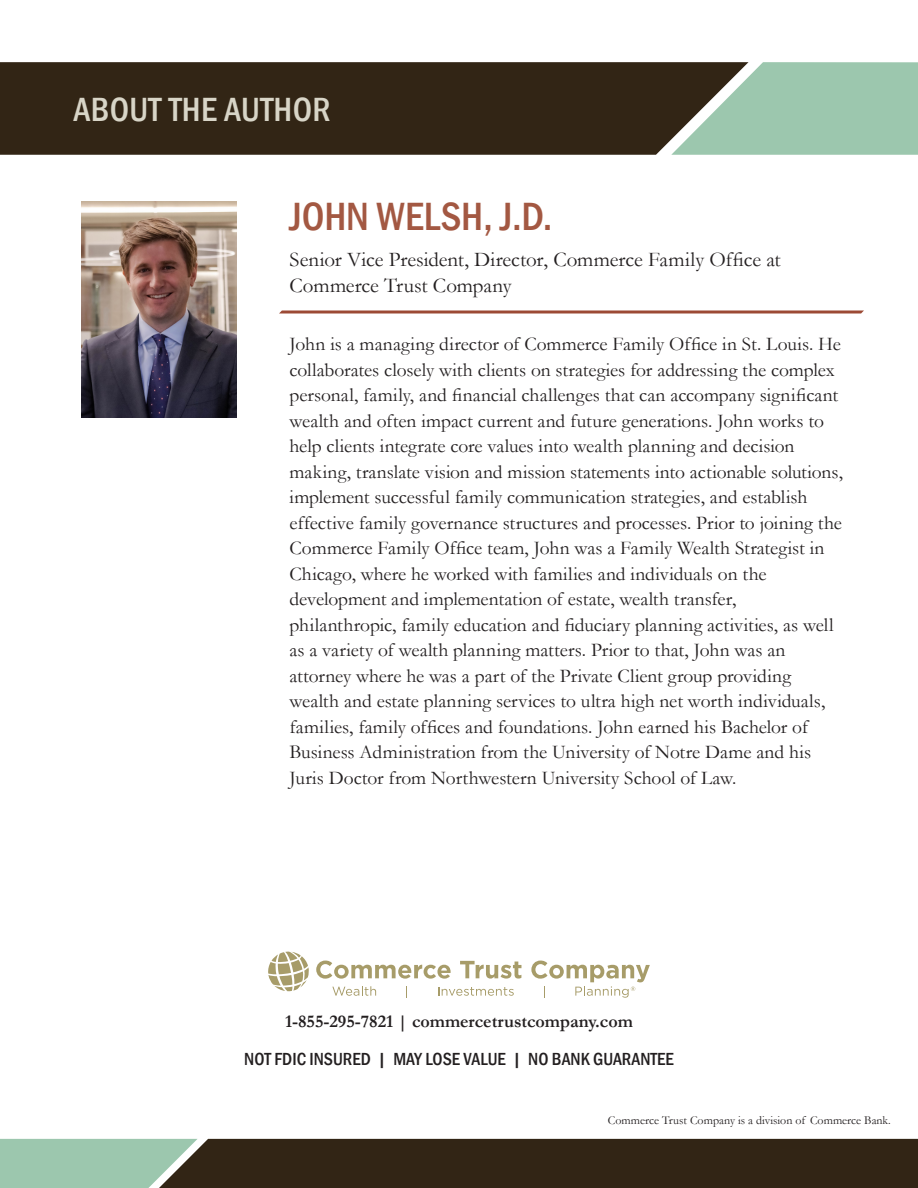
<style>
.page{position:relative;width:918px;height:1188px;background:#fff}
.page>*{position:absolute;margin:0;border:0;box-sizing:border-box;transform-origin:0 0}
.Deck{font:500 condensed 40.5px "Franklin Gothic";letter-spacing:-.005em;color:#a35842}
.t1{font:500 condensed 34.5px "Franklin Gothic";letter-spacing:.01em;color:#d8d5c7}
.Deck-2{font:21px/25.5px "Garamond";letter-spacing:-.005em;color:#231f20}
.Deck-3{font:19.5px/25.5px "Garamond";color:#231f20}
.t2{font:500 condensed 18px "Franklin Gothic";color:#231f20}
.t3{font:700 18px "Garamond";color:#231f20}
.t4{font:12px "Garamond";color:#231f20}
</style>
<div class="page">
<div style="left:0;top:62px;width:671px;height:93px;background:#322515"></div>
<svg style="left:671px;top:62px;width:247px;height:93px;background:#94b59e"></svg>
<svg style="left:0;top:1139px;width:918px;height:49px;background:#484634"></svg>
<svg style="left:279px;top:310px;width:585px;height:4px;background:#b47767"></svg>
<img style="left:81px;top:201px;width:155px;height:216px">
<svg style="left:268px;top:952px;width:41px;height:39px"></svg>
<svg style="left:316px;top:961px;width:135px;height:18px"></svg>
<svg style="left:460px;top:961px;width:61px;height:18px"></svg>
<svg style="left:332px;top:986px;width:44px;height:10px"></svg>
<svg style="left:438px;top:987px;width:76px;height:9px"></svg>
<svg style="left:531px;top:961px;width:119px;height:37px"></svg>
<p class="t1" style="left:73px;top:87px;width:259px">ABOUT THE AUTHOR</p>
<p class="Deck" style="left:290px;top:190px;width:265px">JOHN WELSH, J.D.</p>
<p class="Deck-2" style="left:290px;top:246px;width:493px">Senior Vice President, Director, Commerce Family Office at<br>Commerce Trust Company</p>
<p class="Deck-3" style="left:290px;top:331px;width:555px">John is a managing director of Commerce Family Office in St. Louis. He collaborates closely with clients on strategies for addressing the complex personal, family, and financial challenges that can accompany significant wealth and often impact current and future generations. John works to help clients integrate core values into wealth planning and decision making, translate vision and mission statements into actionable solutions, implement successful family communication strategies, and establish effective family governance structures and processes. Prior to joining the Commerce Family Office team, John was a Family Wealth Strategist in Chicago, where he worked with families and individuals on the development and implementation of estate, wealth transfer, philanthropic, family education and fiduciary planning activities, as well as a variety of wealth planning matters. Prior to that, John was an attorney where he was a part of the Private Client group providing wealth and estate planning services to ultra high net worth individuals, families, family offices and foundations. John earned his Bachelor of Business Administration from the University of Notre Dame and his Juris Doctor from Northwestern University School of Law.</p>
<p class="t3" style="left:285px;top:1009px;width:349px">1-855-295-7821 | commercetrustcompany.com</p>
<p class="t2" style="left:244px;top:1047px;width:431px">NOT FDIC INSURED | MAY LOSE VALUE | NO BANK GUARANTEE</p>
<p class="t4" style="left:608px;top:1112px;width:285px">Commerce Trust Company is a division of Commerce Bank.</p>
</div>
